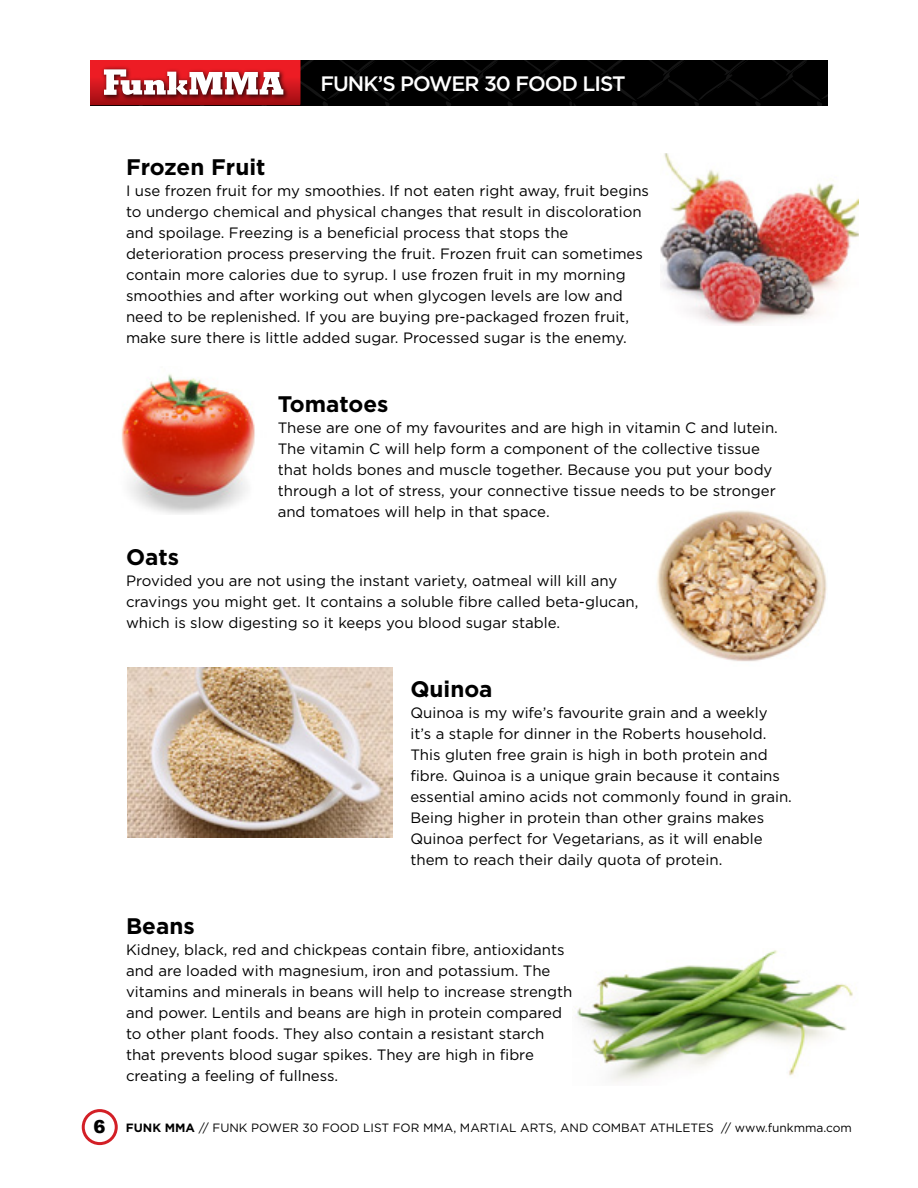
<style>
.page{position:relative;width:918px;height:1188px;background:#fff}
.page>*{position:absolute;margin:0;border:0;box-sizing:border-box;transform-origin:0 0}
.t1{font:700 22.5px "Gotham";color:#000}
.t2{font:500 20.85px "Gotham";letter-spacing:-.045em;color:#fff}
.t3{font:900 18px "Arial";color:#000}
.t4{font:15px/21px "Gotham";color:#000}
.t5{font:12px "Gotham";color:#000}
.s1{font-weight:700}
</style>
<div class="page">
<div style="left:82px;top:1109px;width:36px;height:36px;border:3px solid #d31f26;border-radius:50%"></div>
<svg style="left:90px;top:60px;width:738px;height:45px;background:#3c191a"></svg>
<img style="left:660px;top:154px;width:198px;height:172px">
<img style="left:121px;top:374px;width:134px;height:140px">
<img style="left:657px;top:510px;width:170px;height:152px">
<img style="left:127px;top:668px;width:265px;height:170px">
<img style="left:575px;top:950px;width:282px;height:132px">
<h2 class="t2" style="left:320px;top:72px;width:307px">FUNK’S POWER 30 FOOD LIST</h2>
<p class="t3" style="left:94px;top:1114px;width:14px">6</p>
<h1 class="t1" style="left:126px;top:154px;width:141px">Frozen Fruit</h1>
<p class="t4" style="left:126px;top:179px;width:525px">I use frozen fruit for my smoothies. If not eaten right away, fruit begins to undergo chemical and physical changes that result in discoloration and spoilage. Freezing is a beneficial process that stops the deterioration process preserving the fruit. Frozen fruit can sometimes contain more calories due to syrup. I use frozen fruit in my morning smoothies and after working out when glycogen levels are low and need to be replenished. If you are buying pre-packaged frozen fruit, make sure there is little added sugar. Processed sugar is the enemy.</p>
<h1 class="t1" style="left:278px;top:391px;width:112px">Tomatoes</h1>
<p class="t4" style="left:278px;top:416px;width:502px">These are one of my favourites and are high in vitamin C and lutein.<br>The vitamin C will help form a component of the collective tissue that holds bones and muscle together. Because you put your body through a lot of stress, your connective tissue needs to be stronger and tomatoes will help in that space.</p>
<h1 class="t1" style="left:126px;top:544px;width:54px">Oats</h1>
<p class="t4" style="left:126px;top:569px;width:514px">Provided you are not using the instant variety, oatmeal will kill any cravings you might get. It contains a soluble fibre called beta-glucan, which is slow digesting so it keeps you blood sugar stable.</p>
<h1 class="t1" style="left:410px;top:676px;width:84px">Quinoa</h1>
<p class="t4" style="left:410px;top:701px;width:383px">Quinoa is my wife’s favourite grain and a weekly it’s a staple for dinner in the Roberts household.<br>This gluten free grain is high in both protein and fibre. Quinoa is a unique grain because it contains essential amino acids not commonly found in grain.<br>Being higher in protein than other grains makes Quinoa perfect for Vegetarians, as it will enable them to reach their daily quota of protein.</p>
<h1 class="t1" style="left:126px;top:913px;width:70px">Beans</h1>
<p class="t4" style="left:126px;top:938px;width:448px">Kidney, black, red and chickpeas contain fibre, antioxidants and are loaded with magnesium, iron and potassium. The vitamins and minerals in beans will help to increase strength and power. Lentils and beans are high in protein compared to other plant foods. They also contain a resistant starch that prevents blood sugar spikes. They are high in fibre creating a feeling of fullness.</p>
<p class="t5" style="left:126px;top:1121px;width:727px"><span class="s1">FUNK MMA</span> // FUNK POWER 30 FOOD LIST FOR MMA, MARTIAL ARTS, AND COMBAT ATHLETES // www.funkmma.com</p>
</div>
